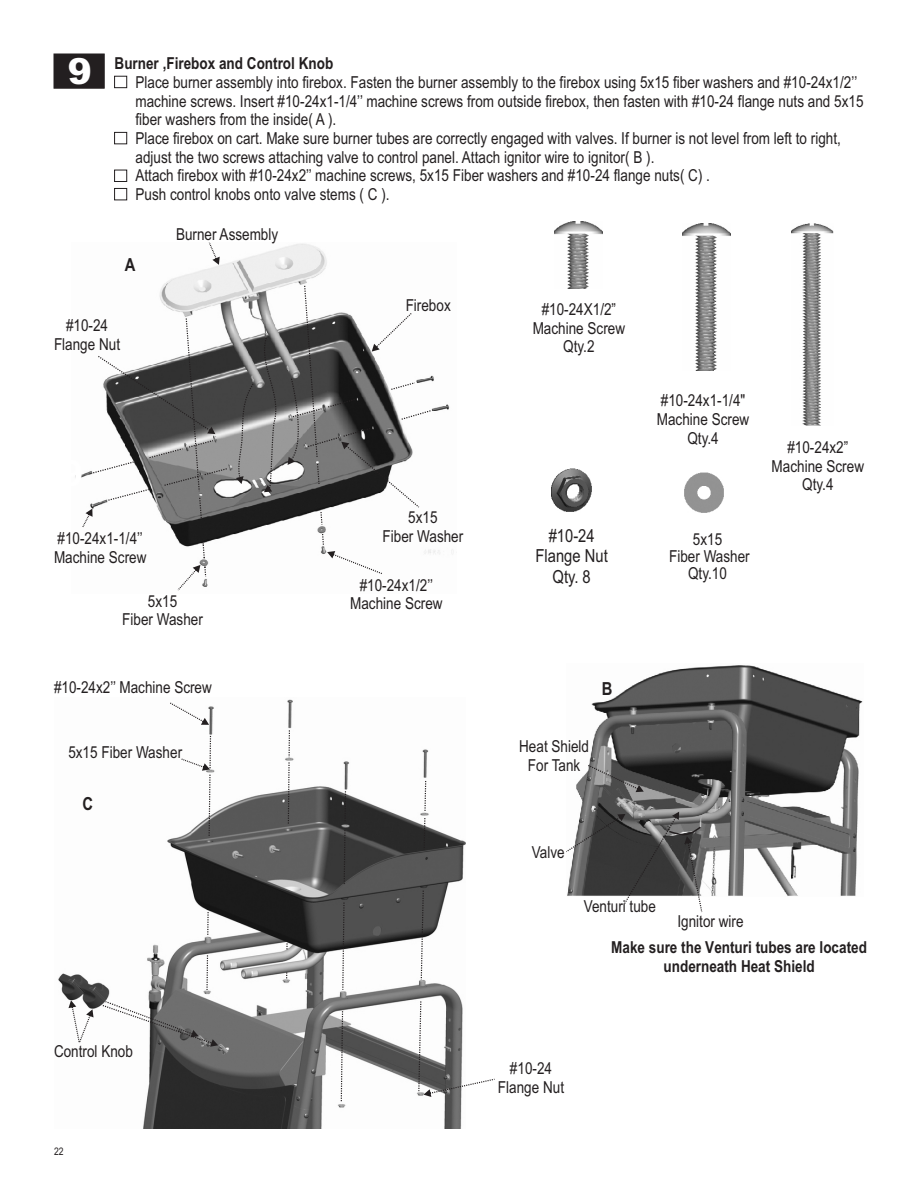
<style>
.page{position:relative;width:918px;height:1188px;background:#fff}
.page>*{position:absolute;margin:0;border:0;box-sizing:border-box;transform-origin:0 0}
.t1{font:900 36px "Arial";color:#fff;scale:.89 1}
.t2{font:18px/20.4px "Arial Narrow";color:#231f20;text-align:center}
.t3{font:700 18px "Arial Narrow";color:#231f20}
.t4{font:16.5px/18.8px "Arial Narrow";color:#231f20;text-align:center}
.t5{font:700 16.5px/18.9px "Arial Narrow";color:#231f20;text-align:center}
.t6{font:10.5px "Arial Narrow";color:#231f20}
.s1{font-family:"Arial";font-weight:900;font-size:36px;color:#fff}
.s2{font-weight:700}
</style>
<div class="page">
<img style="left:576px;top:665px;width:287px;height:231px">
<img style="left:75px;top:243px;width:379px;height:311px">
<div style="left:54px;top:54px;width:50px;height:34px;background:#231f20"></div>
<img style="left:791px;top:224px;width:43px;height:201px">
<div style="left:114px;top:76px;width:13px;height:12px;background:#fff;border:1px solid #231f20"></div>
<div style="left:114px;top:132px;width:13px;height:12px;background:#fff;border:1px solid #231f20"></div>
<div style="left:114px;top:170px;width:13px;height:12px;background:#fff;border:1px solid #231f20"></div>
<div style="left:114px;top:188px;width:13px;height:12px;background:#fff;border:1px solid #231f20"></div>
<img style="left:58px;top:699px;width:404px;height:430px">
<svg style="left:285px;top:729px;width:6px;height:252px"></svg>
<svg style="left:340px;top:790px;width:7px;height:313px"></svg>
<img style="left:682px;top:223px;width:48px;height:147px">
<img style="left:554px;top:222px;width:48px;height:67px">
<img style="left:551px;top:469px;width:41px;height:43px">
<img style="left:684px;top:473px;width:40px;height:40px">
<svg style="left:209px;top:242px;width:11px;height:23px"></svg>
<svg style="left:588px;top:765px;width:56px;height:27px;background:#626262"></svg>
<svg style="left:566px;top:812px;width:136px;height:100px"></svg>
<svg style="left:170px;top:703px;width:39px;height:22px"></svg>
<svg style="left:181px;top:735px;width:31px;height:256px"></svg>
<svg style="left:418px;top:780px;width:77px;height:317px"></svg>
<svg style="left:69px;top:1000px;width:149px;height:47px"></svg>
<svg style="left:236px;top:384px;width:18px;height:100px;background:#7b7b7b"></svg>
<svg style="left:264px;top:338px;width:12px;height:154px;background:#6f6f6f"></svg>
<svg style="left:82px;top:317px;width:147px;height:274px"></svg>
<svg style="left:288px;top:285px;width:145px;height:289px"></svg>
<p class="t4" style="left:135px;top:56px;width:730px;text-align:left;text-indent:-68px"><span class="s1">9</span> <span class="s2">Burner ,Firebox and Control Knob<br></span>Place burner assembly into firebox. Fasten the burner assembly to the firebox using 5x15 fiber washers and #10-24x1/2’’ machine screws. Insert #10-24x1-1/4’’ machine screws from outside firebox, then fasten with #10-24 flange nuts and 5x15 fiber washers from the inside( A ).<br>Place firebox on cart. Make sure burner tubes are correctly engaged with valves. If burner is not level from left to right, adjust the two screws attaching valve to control panel. Attach ignitor wire to ignitor( B ).<br>Attach firebox with #10-24x2’’ machine screws, 5x15 Fiber washers and #10-24 flange nuts( C) .<br>Push control knobs onto valve stems ( C ).</p>
<p class="t3" style="left:125px;top:258px;width:12px">A</p>
<p class="t4" style="left:54px;top:317px;width:68px">#10-24<br>Flange Nut</p>
<p class="t4" style="left:176px;top:227px;width:104px">Burner Assembly</p>
<h1 class="t1" style="left:62px;top:460px;width:25px">9</h1>
<p class="t4" style="left:54px;top:530px;width:94px;text-align:left">#10-24x1-1/4’’<br>Machine Screw</p>
<p class="t4" style="left:406px;top:297px;width:47px">Firebox</p>
<p class="t4" style="left:383px;top:509px;width:82px">5x15<br>Fiber Washer</p>
<p class="t4" style="left:360px;top:577px;width:75px">#10-24x1/2’’</p>
<p class="t4" style="left:148px;top:593px;width:31px">5x15</p>
<p class="t4" style="left:350px;top:596px;width:94px">Machine Screw</p>
<p class="t4" style="left:122px;top:612px;width:82px">Fiber Washer</p>
<p class="t4" style="left:54px;top:679px;width:159px">#10-24x2’’ Machine Screw</p>
<p class="t4" style="left:68px;top:745px;width:115px">5x15 Fiber Washer</p>
<p class="t3" style="left:82px;top:796px;width:12px">C</p>
<p class="t4" style="left:54px;top:1043px;width:80px">Control Knob</p>
<p class="t6" style="left:54px;top:1148px;width:11px">22</p>
<p class="t4" style="left:533px;top:301px;width:94px">#10-24X1/2”<br>Machine Screw<br>Qty.2</p>
<p class="t2" style="left:536px;top:527px;width:74px">#10-24<br>Flange Nut<br>Qty. 8</p>
<p class="t4" style="left:657px;top:393px;width:94px">#10-24x1-1/4"<br>Machine Screw<br>Qty.4</p>
<p class="t4" style="left:669px;top:532px;width:82px;line-height:16.8px">5x15<br>Fiber Washer<br>Qty.10</p>
<p class="t4" style="left:772px;top:439px;width:94px">#10-24x2”<br>Machine Screw<br>Qty.4</p>
<p class="t3" style="left:602px;top:682px;width:12px">B</p>
<p class="t4" style="left:519px;top:739px;width:71px">Heat Shield<br>For Tank</p>
<p class="t4" style="left:532px;top:844px;width:34px">Valve</p>
<p class="t4" style="left:584px;top:899px;width:74px">Venturi tube</p>
<p class="t4" style="left:498px;top:1061px;width:68px">#10-24<br>Flange Nut</p>
<p class="t4" style="left:677px;top:913px;width:68px">Ignitor wire</p>
<p class="t5" style="left:611px;top:939px;width:257px">Make sure the Venturi tubes are located underneath Heat Shield</p>
</div>
